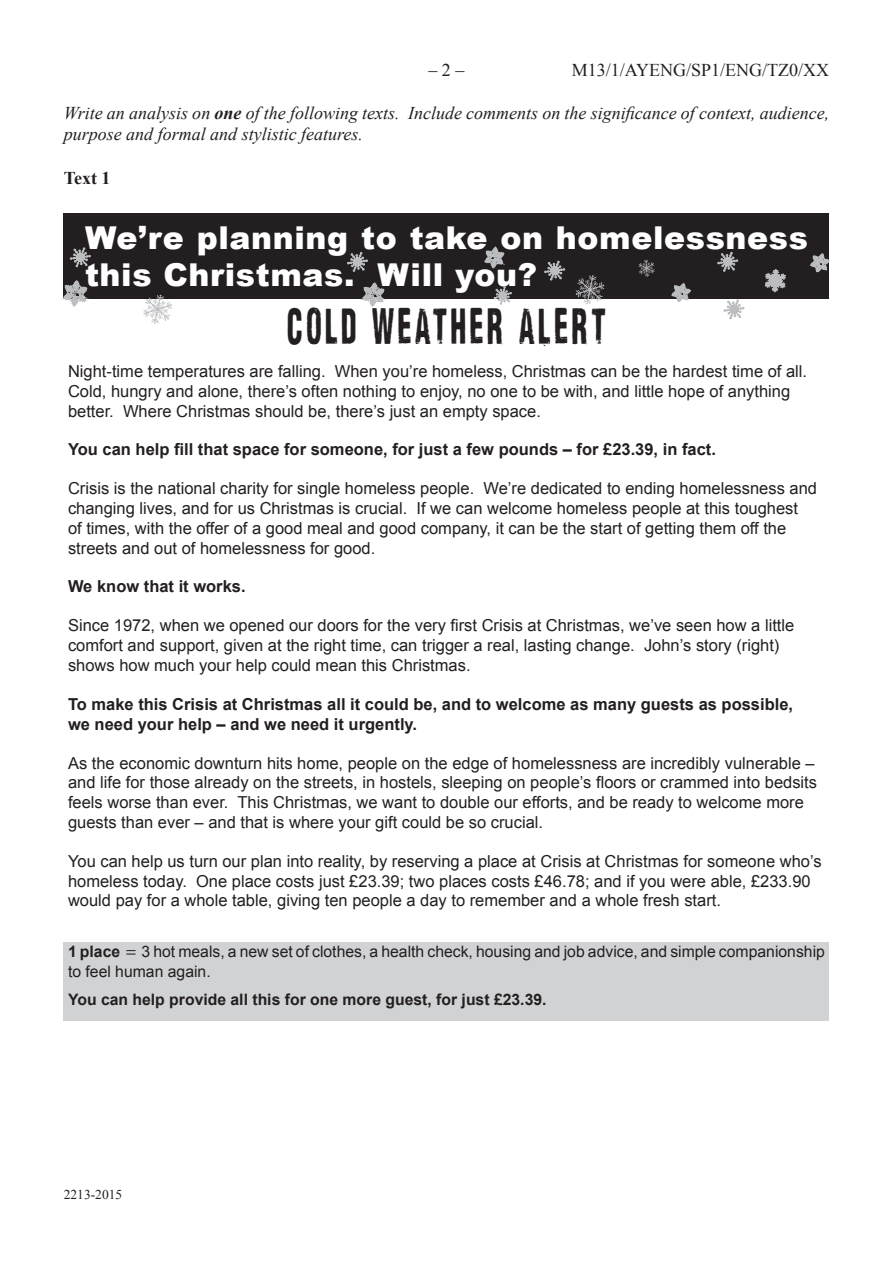
<style>
.page{position:relative;width:893px;height:1263px;background:#fff}
.page>*{position:absolute;margin:0;border:0;box-sizing:border-box;transform-origin:0 0}
.t1{font:47.25px "Nidex";letter-spacing:.1em;color:#231f20;scale:.65 1}
.t2{font:900 31.5px/37.8px "Arial";letter-spacing:.02em;color:#fff}
.t3{font:italic 18px/21.6px "Times New Roman";color:#231f20}
.t4{font:18px "Times New Roman";color:#231f20}
.t5{font:700 18px "Times New Roman";color:#231f20}
.t6{font:16.5px/19.8px "Arial";color:#231f20}
.t7{font:700 16.5px/19.8px "Arial";color:#231f20}
.t8{font:15.75px/19.8px "Arial";color:#231f20}
.t9{font:700 15.75px "Arial";color:#231f20}
.t10{font:13.5px "Times New Roman";color:#231f20}
.s1{font-weight:700}
</style>
<div class="page">
<div style="left:64px;top:214px;width:765px;height:85px;background:#231f20"></div>
<div style="left:64px;top:942px;width:765px;height:78px;background:#d1d2d4"></div>
<svg style="left:494px;top:286px;width:17px;height:19px"></svg>
<svg style="left:64px;top:280px;width:23px;height:26px"></svg>
<svg style="left:485px;top:246px;width:19px;height:22px"></svg>
<svg style="left:576px;top:275px;width:28px;height:29px"></svg>
<svg style="left:717px;top:252px;width:21px;height:20px"></svg>
<svg style="left:544px;top:260px;width:21px;height:21px"></svg>
<svg style="left:347px;top:252px;width:37px;height:54px"></svg>
<svg style="left:810px;top:254px;width:19px;height:18px"></svg>
<svg style="left:672px;top:283px;width:18px;height:19px"></svg>
<svg style="left:765px;top:269px;width:21px;height:23px"></svg>
<svg style="left:638px;top:260px;width:17px;height:17px"></svg>
<svg style="left:70px;top:247px;width:21px;height:21px"></svg>
<svg style="left:143px;top:295px;width:29px;height:29px"></svg>
<svg style="left:724px;top:299px;width:20px;height:21px"></svg>
<p class="t4" style="left:428px;top:58px;width:37px">– 2 –</p>
<p class="t4" style="left:572px;top:58px;width:259px">M13/1/AYENG/SP1/ENG/TZ0/XX</p>
<p class="t3" style="left:64px;top:102px;width:767px">Write an analysis on <span class="s1">one</span> of the following texts. Include comments on the significance of context, audience, purpose and formal and stylistic features.</p>
<p class="t5" style="left:64px;top:165px;width:48px">Text 1</p>
<h2 class="t2" style="left:85px;top:217px;width:724px">We’re planning to take on homelessness this Christmas. Will you?</h2>
<h1 class="t1" style="left:287px;top:298px;width:492px">COLD WEATHER ALERT</h1>
<p class="t6" style="left:68px;top:362px;width:741px">Night-time temperatures are falling. When you’re homeless, Christmas can be the hardest time of all.<br>Cold, hungry and alone, there’s often nothing to enjoy, no one to be with, and little hope of anything better. Where Christmas should be, there’s just an empty space.</p>
<p class="t7" style="left:68px;top:440px;width:649px">You can help fill that space for someone, for just a few pounds – for £23.39, in fact.</p>
<p class="t6" style="left:68px;top:479px;width:750px">Crisis is the national charity for single homeless people. We’re dedicated to ending homelessness and changing lives, and for us Christmas is crucial. If we can welcome homeless people at this toughest<br>of times, with the offer of a good meal and good company, it can be the start of getting them off the streets and out of homelessness for good.</p>
<p class="t7" style="left:68px;top:577px;width:179px">We know that it works.</p>
<p class="t6" style="left:68px;top:615px;width:728px">Since 1972, when we opened our doors for the very first Crisis at Christmas, we’ve seen how a little comfort and support, given at the right time, can trigger a real, lasting change. John’s story (right) shows how much your help could mean this Christmas.</p>
<p class="t7" style="left:68px;top:695px;width:727px">To make this Crisis at Christmas all it could be, and to welcome as many guests as possible, we need your help – and we need it urgently.</p>
<p class="t6" style="left:68px;top:753px;width:751px">As the economic downturn hits home, people on the edge of homelessness are incredibly vulnerable – and life for those already on the streets, in hostels, sleeping on people’s floors or crammed into bedsits feels worse than ever. This Christmas, we want to double our efforts, and be ready to welcome more guests than ever – and that is where your gift could be so crucial.</p>
<p class="t6" style="left:68px;top:851px;width:755px">You can help us turn our plan into reality, by reserving a place at Crisis at Christmas for someone who’s homeless today. One place costs just £23.39; two places costs £46.78; and if you were able, £233.90 would pay for a whole table, giving ten people a day to remember and a whole fresh start.</p>
<p class="t9" style="left:68px;top:941px;width:54px">1 place</p>
<p class="t8" style="left:68px;top:942px;width:758px;text-indent:73px">3 hot meals, a new set of clothes, a health check, housing and job advice, and simple companionship to feel human again.</p>
<p class="t9" style="left:68px;top:989px;width:480px">You can help provide all this for one more guest, for just £23.39.</p>
<p class="t10" style="left:64px;top:1185px;width:60px">2213-2015</p>
</div>
